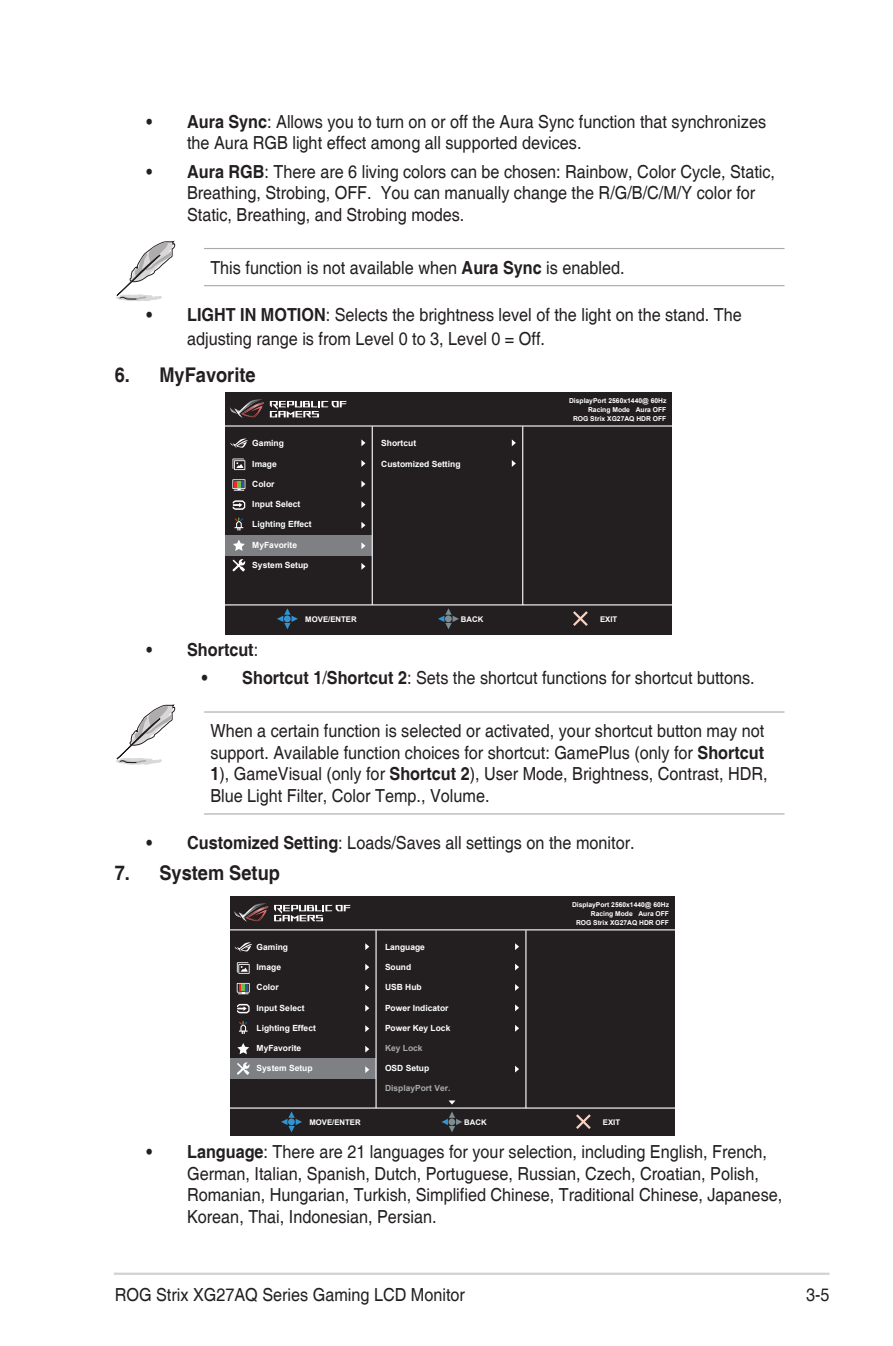
<style>
.page{position:relative;width:893px;height:1346px;background:#fff}
.page>*{position:absolute;margin:0;border:0;box-sizing:border-box;transform-origin:0 0}
.t1{font:700 20.25px "Helvetica";color:#231f20;scale:.9 1}
.Message{font:18px/21.6px "Helvetica";color:#231f20;scale:.9 1}
.t2{font:700 18px "Helvetica";color:#231f20;scale:.9 1}
.t3{font:700 8.55px "Arial";color:#fff}
.t4{font:700 8.55px "Arial";color:#a8a9ad}
.t5{font:700 7.88px "Arial";color:#fff}
.t6{font:700 7.65px "Arial";color:#fff}
.t7{font:700 6.75px/9px "Arial";color:#fff;text-align:right}
.s1{font-weight:700}
.s2{font-weight:400}
</style>
<div class="page">
<hr style="left:114px;top:1272px;width:715px;height:3px;background:#d1d2d4">
<hr style="left:204px;top:248px;width:580px;height:1px;background:#a8a9ad">
<hr style="left:204px;top:285px;width:580px;height:1px;background:#a8a9ad">
<hr style="left:204px;top:711px;width:580px;height:1px;background:#a8a9ad">
<hr style="left:204px;top:813px;width:580px;height:1px;background:#a8a9ad">
<svg style="left:116px;top:241px;width:59px;height:60px"></svg>
<div style="left:225px;top:392px;width:447px;height:242px;background:#231f20"></div>
<div style="left:225px;top:535px;width:147px;height:20px;background:#7e8083"></div>
<hr style="left:225px;top:425px;width:448px;height:1px;background:#fff">
<hr style="left:225px;top:604px;width:448px;height:1px;background:#fff">
<svg style="left:438px;top:608px;width:21px;height:21px"></svg>
<hr style="left:372px;top:426px;width:1px;height:179px;background:#fff">
<hr style="left:522px;top:426px;width:1px;height:179px;background:#fff">
<svg style="left:573px;top:611px;width:15px;height:15px"></svg>
<svg style="left:230px;top:399px;width:34px;height:19px"></svg>
<svg style="left:270px;top:401px;width:77px;height:16px"></svg>
<svg style="left:512px;top:439px;width:4px;height:7px"></svg>
<svg style="left:512px;top:460px;width:4px;height:7px"></svg>
<svg style="left:277px;top:608px;width:21px;height:21px"></svg>
<svg style="left:361px;top:481px;width:4px;height:6px"></svg>
<svg style="left:361px;top:563px;width:4px;height:7px"></svg>
<svg style="left:361px;top:439px;width:4px;height:7px"></svg>
<svg style="left:361px;top:460px;width:4px;height:7px"></svg>
<svg style="left:361px;top:501px;width:4px;height:7px"></svg>
<svg style="left:361px;top:522px;width:4px;height:7px"></svg>
<svg style="left:361px;top:542px;width:4px;height:7px"></svg>
<svg style="left:232px;top:479px;width:13px;height:12px"></svg>
<svg style="left:232px;top:559px;width:13px;height:13px"></svg>
<svg style="left:232px;top:500px;width:13px;height:10px"></svg>
<svg style="left:233px;top:540px;width:12px;height:11px"></svg>
<svg style="left:230px;top:438px;width:18px;height:10px"></svg>
<svg style="left:235px;top:517px;width:8px;height:13px"></svg>
<svg style="left:232px;top:458px;width:13px;height:12px"></svg>
<svg style="left:116px;top:704px;width:59px;height:61px"></svg>
<div style="left:230px;top:896px;width:445px;height:240px;background:#231f20"></div>
<div style="left:230px;top:1059px;width:145px;height:20px;background:#7e8083"></div>
<hr style="left:229px;top:929px;width:446px;height:1px;background:#fff">
<hr style="left:229px;top:1107px;width:446px;height:1px;background:#fff">
<svg style="left:441px;top:1112px;width:21px;height:20px"></svg>
<hr style="left:375px;top:930px;width:2px;height:178px;background:#fff">
<hr style="left:525px;top:930px;width:1px;height:178px;background:#fff">
<svg style="left:576px;top:1114px;width:15px;height:15px"></svg>
<svg style="left:234px;top:903px;width:34px;height:18px"></svg>
<svg style="left:274px;top:905px;width:77px;height:16px"></svg>
<svg style="left:515px;top:943px;width:4px;height:7px"></svg>
<svg style="left:515px;top:963px;width:4px;height:7px"></svg>
<svg style="left:515px;top:984px;width:4px;height:7px"></svg>
<svg style="left:515px;top:1004px;width:4px;height:7px"></svg>
<svg style="left:515px;top:1025px;width:4px;height:7px"></svg>
<svg style="left:515px;top:1065px;width:4px;height:7px"></svg>
<svg style="left:449px;top:1100px;width:6px;height:4px"></svg>
<svg style="left:281px;top:1111px;width:21px;height:21px"></svg>
<svg style="left:365px;top:984px;width:4px;height:7px"></svg>
<svg style="left:365px;top:1066px;width:4px;height:7px"></svg>
<svg style="left:365px;top:943px;width:4px;height:7px"></svg>
<svg style="left:365px;top:964px;width:4px;height:6px"></svg>
<svg style="left:365px;top:1005px;width:4px;height:6px"></svg>
<svg style="left:365px;top:1025px;width:4px;height:7px"></svg>
<svg style="left:365px;top:1046px;width:4px;height:6px"></svg>
<svg style="left:237px;top:983px;width:13px;height:11px"></svg>
<svg style="left:237px;top:1062px;width:13px;height:13px"></svg>
<svg style="left:237px;top:1004px;width:13px;height:9px"></svg>
<svg style="left:237px;top:1043px;width:12px;height:11px"></svg>
<svg style="left:235px;top:942px;width:17px;height:9px"></svg>
<svg style="left:239px;top:1021px;width:9px;height:13px"></svg>
<svg style="left:237px;top:962px;width:13px;height:12px"></svg>
<p class="Message" style="left:187px;top:111px;width:645px;text-indent:-40px"><span class="s1">• Aura Sync</span>: Allows you to turn on or off the Aura Sync function that synchronizes the Aura RGB light effect among all supported devices.</p>
<p class="Message" style="left:187px;top:161px;width:655px;text-indent:-40px"><span class="s1">• Aura RGB</span>: There are 6 living colors can be chosen: Rainbow, Color Cycle, Static,<br>Breathing, Strobing, OFF. You can manually change the R/G/B/C/M/Y color for<br>Static, Breathing, and Strobing modes.</p>
<p class="Message" style="left:210px;top:257px;width:462px">This function is not available when <span class="s1">Aura Sync</span> is enabled.</p>
<p class="Message" style="left:187px;top:303px;width:618px;line-height:24.3px;text-indent:-40px"><span class="s1">• LIGHT IN MOTION</span>: Selects the brightness level of the light on the stand. The adjusting range is from Level 0 to 3, Level 0 = Off.</p>
<p class="t1" style="left:115px;top:363px;width:158px">6. MyFavorite</p>
<p class="t3" style="left:252px;top:437px;width:33px">Gaming</p>
<p class="t3" style="left:252px;top:457px;width:26px">Image</p>
<p class="t3" style="left:252px;top:478px;width:24px">Color</p>
<p class="t3" style="left:252px;top:498px;width:50px">Input Select</p>
<p class="t3" style="left:252px;top:518px;width:61px">Lighting Effect</p>
<p class="t3" style="left:252px;top:538px;width:46px">MyFavorite</p>
<p class="t3" style="left:252px;top:559px;width:58px">System Setup</p>
<p class="t3" style="left:381px;top:437px;width:36px">Shortcut</p>
<p class="t3" style="left:381px;top:457px;width:81px">Customized Setting</p>
<p class="t7" style="left:569px;top:397px;width:99px">DisplayPort 2560x1440@ 60Hz<br>Racing Mode Aura OFF<br>ROG Strix XG27AQ HDR OFF</p>
<p class="t5" style="left:305px;top:614px;width:53px">MOVE/ENTER</p>
<p class="t5" style="left:461px;top:613px;width:24px">BACK</p>
<p class="t5" style="left:600px;top:613px;width:19px">EXIT</p>
<p class="t2" style="left:147px;top:639px;width:125px">• Shortcut<span class="s2">:</span></p>
<p class="Message" style="left:202px;top:668px;width:616px"><span class="s1">• Shortcut 1</span>/<span class="s1">Shortcut 2</span>: Sets the shortcut functions for shortcut buttons.</p>
<p class="Message" style="left:210px;top:720px;width:621px">When a certain function is selected or activated, your shortcut button may not support. Available function choices for shortcut: GamePlus (only for <span class="s1">Shortcut 1</span>), GameVisual (only for <span class="s1">Shortcut 2</span>), User Mode, Brightness, Contrast, HDR, Blue Light Filter, Color Temp., Volume.</p>
<p class="Message" style="left:147px;top:832px;width:544px"><span class="s1">• Customized Setting</span>: Loads/Saves all settings on the monitor.</p>
<p class="t1" style="left:115px;top:860px;width:185px">7. System Setup</p>
<p class="t3" style="left:257px;top:941px;width:33px">Gaming</p>
<p class="t3" style="left:257px;top:961px;width:26px">Image</p>
<p class="t3" style="left:257px;top:981px;width:24px">Color</p>
<p class="t3" style="left:257px;top:1001px;width:49px">Input Select</p>
<p class="t3" style="left:257px;top:1022px;width:61px">Lighting Effect</p>
<p class="t3" style="left:257px;top:1042px;width:46px">MyFavorite</p>
<p class="t3" style="left:257px;top:1062px;width:57px">System Setup</p>
<p class="t3" style="left:385px;top:941px;width:41px">Language</p>
<p class="t3" style="left:385px;top:961px;width:28px">Sound</p>
<p class="t3" style="left:385px;top:981px;width:38px">USB Hub</p>
<p class="t3" style="left:385px;top:1001px;width:65px">Power Indicator</p>
<p class="t3" style="left:385px;top:1022px;width:67px">Power Key Lock</p>
<p class="t4" style="left:385px;top:1042px;width:39px">Key Lock</p>
<p class="t3" style="left:385px;top:1062px;width:46px">OSD Setup</p>
<p class="t4" style="left:385px;top:1082px;width:67px">DisplayPort Ver.</p>
<p class="t7" style="left:572px;top:900px;width:99px">DisplayPort 2560x1440@ 60Hz<br>Racing Mode Aura OFF<br>ROG Strix XG27AQ HDR OFF</p>
<p class="t6" style="left:309px;top:1117px;width:53px">MOVE/ENTER</p>
<p class="t6" style="left:464px;top:1116px;width:24px">BACK</p>
<p class="t6" style="left:603px;top:1117px;width:19px">EXIT</p>
<p class="Message" style="left:187px;top:1141px;width:663px;text-indent:-40px"><span class="s1">• Language</span>: There are 21 languages for your selection, including English, French, German, Italian, Spanish, Dutch, Portuguese, Russian, Czech, Croatian, Polish, Romanian, Hungarian, Turkish, Simplified Chinese, Traditional Chinese, Japanese, Korean, Thai, Indonesian, Persian.</p>
<p class="Message" style="left:115px;top:1284px;width:391px">ROG Strix XG27AQ Series Gaming LCD Monitor</p>
<p class="Message" style="left:806px;top:1284px;width:28px">3-5</p>
</div>
